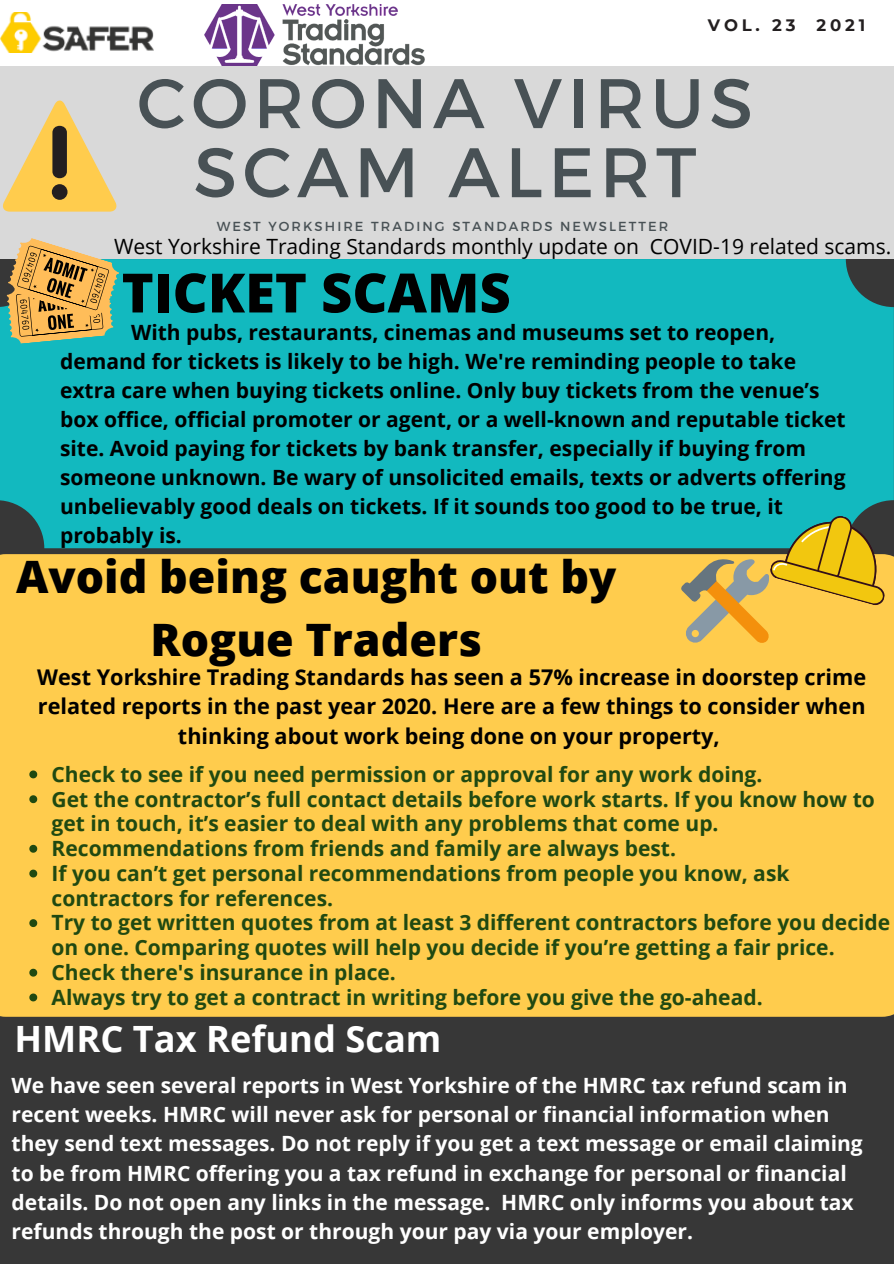
<style>
.page{position:relative;width:894px;height:1264px;background:#fff}
.page>*{position:absolute;margin:0;border:0;box-sizing:border-box;transform-origin:0 0}
.t1{font:69.9px/69px "Montserrat";letter-spacing:.08em;color:#485155;text-align:center}
.t2{font:800 54.15px "Open Sans";color:#000}
.t3{font:800 44.7px/62.2px "Open Sans";color:#000;text-align:center}
.t4{font:700 36.15px "Open Sans";color:#fff}
.t5{font:700 21.6px/29.2px "Open Sans";color:#000;text-align:center}
.t6{font:700 21px/24.8px "Open Sans";color:#204911}
.t7{font:700 21px/29px "Open Sans";color:#000}
.t8{font:700 21px/29.2px "Open Sans";color:#fff}
.t9{font:21px "Open Sans";color:#000}
.t10{font:700 16.5px "Montserrat";letter-spacing:.23em;color:#231f20}
.t11{font:13.05px "Montserrat";letter-spacing:.16em;color:#485155}
</style>
<div class="page">
<div style="left:0;top:0;width:893px;height:1263px;background:#d9d9d9"></div>
<div style="left:0;top:0;width:893px;height:66px;background:#fff"></div>
<img style="left:0;top:12px;width:153px;height:41px">
<img style="left:204px;top:5px;width:221px;height:61px">
<div style="left:0;top:259px;width:893px;height:1004px;background:#373737"></div>
<div style="left:0;top:259px;width:893px;height:289px;background:#12b9bf"></div>
<svg style="left:3px;top:100px;width:114px;height:112px"></svg>
<div style="left:0;top:554px;width:893px;height:462px;background:#ffcc4d"></div>
<svg style="left:6px;top:238px;width:115px;height:106px;background:#b9a568"></svg>
<svg style="left:29px;top:770px;width:8px;height:8px"></svg>
<svg style="left:29px;top:795px;width:8px;height:8px"></svg>
<svg style="left:29px;top:844px;width:8px;height:8px"></svg>
<svg style="left:29px;top:869px;width:8px;height:8px"></svg>
<svg style="left:29px;top:919px;width:8px;height:8px"></svg>
<svg style="left:29px;top:968px;width:8px;height:8px"></svg>
<svg style="left:29px;top:993px;width:8px;height:8px"></svg>
<svg style="left:679px;top:511px;width:208px;height:132px;background:#b1b058"></svg>
<p class="t10" style="left:707px;top:15px;width:89px">VOL. 23</p>
<p class="t10" style="left:816px;top:15px;width:50px">2021</p>
<p class="t1" style="left:137px;top:65px;width:617px">CORONA VIRUS<br>SCAM ALERT</p>
<p class="t11" style="left:216px;top:218px;width:453px">WEST YORKSHIRE TRADING STANDARDS NEWSLETTER</p>
<p class="t9" style="left:114px;top:231px;width:778px">West Yorkshire Trading Standards monthly update on COVID-19 related scams.</p>
<p class="t2" style="left:122px;top:254px;width:390px">TICKET SCAMS</p>
<p class="t7" style="left:60px;top:317px;width:786px;text-indent:71px">With pubs, restaurants, cinemas and museums set to reopen, demand for tickets is likely to be high. We're reminding people to take extra care when buying tickets online. Only buy tickets from the venue’s box office, official promoter or agent, or a well-known and reputable ticket site. Avoid paying for tickets by bank transfer, especially if buying from someone unknown. Be wary of unsolicited emails, texts or adverts offering unbelievably good deals on tickets. If it sounds too good to be true, it probably is.</p>
<p class="t3" style="left:16px;top:545px;width:601px">Avoid being caught out by<br>Rogue Traders</p>
<p class="t5" style="left:37px;top:662px;width:830px">West Yorkshire Trading Standards has seen a 57% increase in doorstep crime related reports in the past year 2020. Here are a few things to consider when thinking about work being done on your property,</p>
<p class="t6" style="left:52px;top:761px;width:712px">Check to see if you need permission or approval for any work doing.</p>
<p class="t6" style="left:52px;top:786px;width:824px">Get the contractor’s full contact details before work starts. If you know how to get in touch, it’s easier to deal with any problems that come up.</p>
<p class="t6" style="left:52px;top:835px;width:625px">Recommendations from friends and family are always best.</p>
<p class="t6" style="left:52px;top:860px;width:739px">If you can’t get personal recommendations from people you know, ask contractors for references.</p>
<p class="t6" style="left:52px;top:909px;width:840px">Try to get written quotes from at least 3 different contractors before you decide on one. Comparing quotes will help you decide if you’re getting a fair price.</p>
<p class="t6" style="left:52px;top:959px;width:346px">Check there's insurance in place.</p>
<p class="t6" style="left:52px;top:984px;width:712px">Always try to get a contract in writing before you give the go-ahead.</p>
<p class="t4" style="left:15px;top:1013px;width:428px">HMRC Tax Refund Scam</p>
<p class="t8" style="left:12px;top:1070px;width:852px">We have seen several reports in West Yorkshire of the HMRC tax refund scam in recent weeks. HMRC will never ask for personal or financial information when they send text messages. Do not reply if you get a text message or email claiming to be from HMRC offering you a tax refund in exchange for personal or financial details. Do not open any links in the message. HMRC only informs you about tax refunds through the post or through your pay via your employer.</p>
</div>
